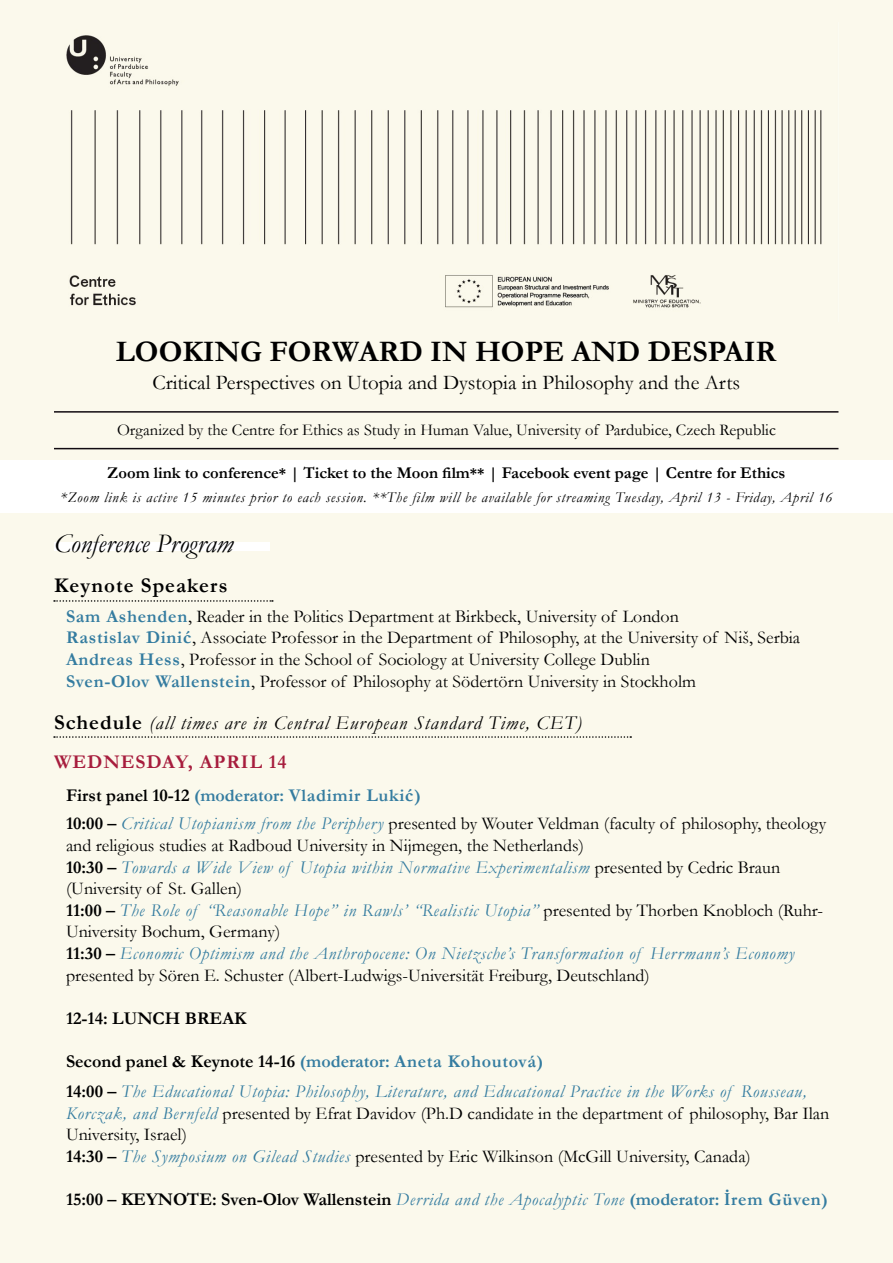
<style>
.page{position:relative;width:893px;height:1263px;background:#fbf9ec}
.page>*{position:absolute;margin:0;border:0;box-sizing:border-box;transform-origin:0 0}
.t1{font:700 30px "Garamond";color:#000}
.t2{font:italic 27px "Garamond";color:#000101}
.t3{font:21px "Garamond";color:#000}
.t4{font:700 21px "Garamond";letter-spacing:.05em;color:#000}
.t5{font:italic 19.5px/39.2px "Garamond";letter-spacing:.05em;color:#000}
.t6{font:18px/21.6px "Garamond";color:#000}
.t7{font:italic 18px/30px "Garamond";letter-spacing:.04em;color:#347ca0}
.t8{font:700 18px "Garamond";color:#000}
.t9{font:16.5px "Garamond";color:#000}
.t10{font:700 16.5px "Garamond";color:#000}
.t11{font:italic 15px "Garamond";letter-spacing:.05em;color:#000}
.s1{font-size:15px}
.s2{font-weight:700;color:#347ca0}
.s3{font-family:"Athelas";font-weight:700;color:#347ca0}
.s4{font-weight:700;font-style:normal;font-size:21px}
.s5{font-weight:700;font-style:normal;color:#a71d3d}
.s6{font-weight:700}
.s7{font-style:italic;color:#347ca0}
.s8{font-weight:700;font-style:normal;color:#000}
.s9{font-weight:700;font-style:normal}
.s10{font-weight:400;font-style:italic;color:#347ca0}
.s11{color:#347ca0}
.s12{font-family:"Athelas";color:#347ca0}
</style>
<div class="page">
<img style="left:66px;top:35px;width:756px;height:273px">
<hr style="left:54px;top:411px;width:784px;height:2px;background:#110b11">
<hr style="left:54px;top:448px;width:784px;height:1px;background:#110b11">
<div style="left:54px;top:542px;width:215px;height:9px;background:#fff"></div>
<svg style="left:54px;top:600px;width:219px;height:2px"></svg>
<svg style="left:54px;top:736px;width:577px;height:2px"></svg>
<div style="left:0;top:460px;width:893px;height:53px;background:#fff"></div>
<h1 class="t1" style="left:116px;top:333px;width:662px">LOOKING FORWARD IN HOPE AND DESPAIR</h1>
<p class="t3" style="left:152px;top:370px;width:589px">Critical Perspectives on Utopia and Dystopia in Philosophy and the Arts</p>
<p class="t9" style="left:117px;top:420px;width:660px">Organized by the Centre for Ethics as Study in Human Value, University of Pardubice, Czech Republic</p>
<p class="t10" style="left:107px;top:463px;width:679px">Zoom link to conference<span class="s1">*</span> | Ticket to the Moon film<span class="s1">**</span> | Facebook event page | Centre for Ethics</p>
<p class="t11" style="left:60px;top:488px;width:774px">*Zoom link is active 15 minutes prior to each session. **The film will be available for streaming Tuesday, April 13 - Friday, April 16</p>
<h2 class="t2" style="left:54px;top:527px;width:181px">Conference Program</h2>
<p class="t4" style="left:54px;top:572px;width:175px">Keynote Speakers</p>
<p class="t6" style="left:66px;top:605px;width:736px"><span class="s2">Sam Ashenden</span>, Reader in the Politics Department at Birkbeck, University of London<br><span class="s2">Rastislav Dini</span><span class="s3">ć</span>, Associate Professor in the Department of Philosophy, at the University of Niš, Serbia <span class="s2">Andreas Hess</span>, Professor in the School of Sociology at University College Dublin<br><span class="s2">Sven-Olov Wallenstein</span>, Professor of Philosophy at Södertörn University in Stockholm</p>
<p class="t5" style="left:54px;top:703px;width:529px"><span class="s4">Schedule</span> (all times are in Central European Standard Time, CET)<br><span class="s5">WEDNESDAY, APRIL 14</span></p>
<p class="t6" style="left:66px;top:781px;width:762px;line-height:28.5px"><span class="s6">First panel 10-12</span> <span class="s2">(moderator: Vladimir Luki</span><span class="s3">ć</span><span class="s2">)<br></span><span class="s6">10:00 –</span> <span class="s7">Critical Utopianism from the Periphery</span> presented by Wouter Veldman (faculty of philosophy, theology</p>
<p class="t6" style="left:66px;top:834px;width:759px">and religious studies at Radboud University in Nijmegen, the Netherlands)<br><span class="s6">10:30 –</span> <span class="s7">Towards a Wide View of Utopia within Normative Experimentalism</span> presented by Cedric Braun (University of St. Gallen)<br><span class="s6">11:00 –</span> <span class="s7">The Role of “Reasonable Hope” in Rawls’ “Realistic Utopia”</span> presented by Thorben Knobloch (Ruhr-University Bochum, Germany)<br><span class="s6">11:30 –</span> <span class="s7">Economic Optimism and the Anthropocene: On Nietzsche’s Transformation of Herrmann’s Economy </span>presented by Sören E. Schuster (Albert-Ludwigs-Universität Freiburg, Deutschland)</p>
<p class="t8" style="left:66px;top:1007px;width:182px">12-14: LUNCH BREAK</p>
<p class="t7" style="left:66px;top:1046px;width:742px"><span class="s8">Second panel &amp; Keynote 14-16</span> <span class="s9">(moderator: Aneta Kohoutová)<br></span><span class="s8">14:00 –</span> The Educational Utopia: Philosophy, Literature, and Educational Practice in the Works of Rousseau,</p>
<p class="t6" style="left:66px;top:1102px;width:765px"><span class="s7">Korczak, and Bernfeld</span> presented by Efrat Davidov (Ph.D candidate in the department of philosophy, Bar Ilan<br>University, Israel)<br><span class="s6">14:30 –</span> <span class="s7">The Symposium on Gilead Studies</span> presented by Eric Wilkinson (McGill University, Canada)</p>
<p class="t8" style="left:66px;top:1188px;width:763px">15:00 – KEYNOTE: Sven-Olov Wallenstein <span class="s10">Derrida and the Apocalyptic Tone</span> <span class="s11">(moderator:</span> <span class="s12">İ</span><span class="s11">rem Güven)</span></p>
</div>
